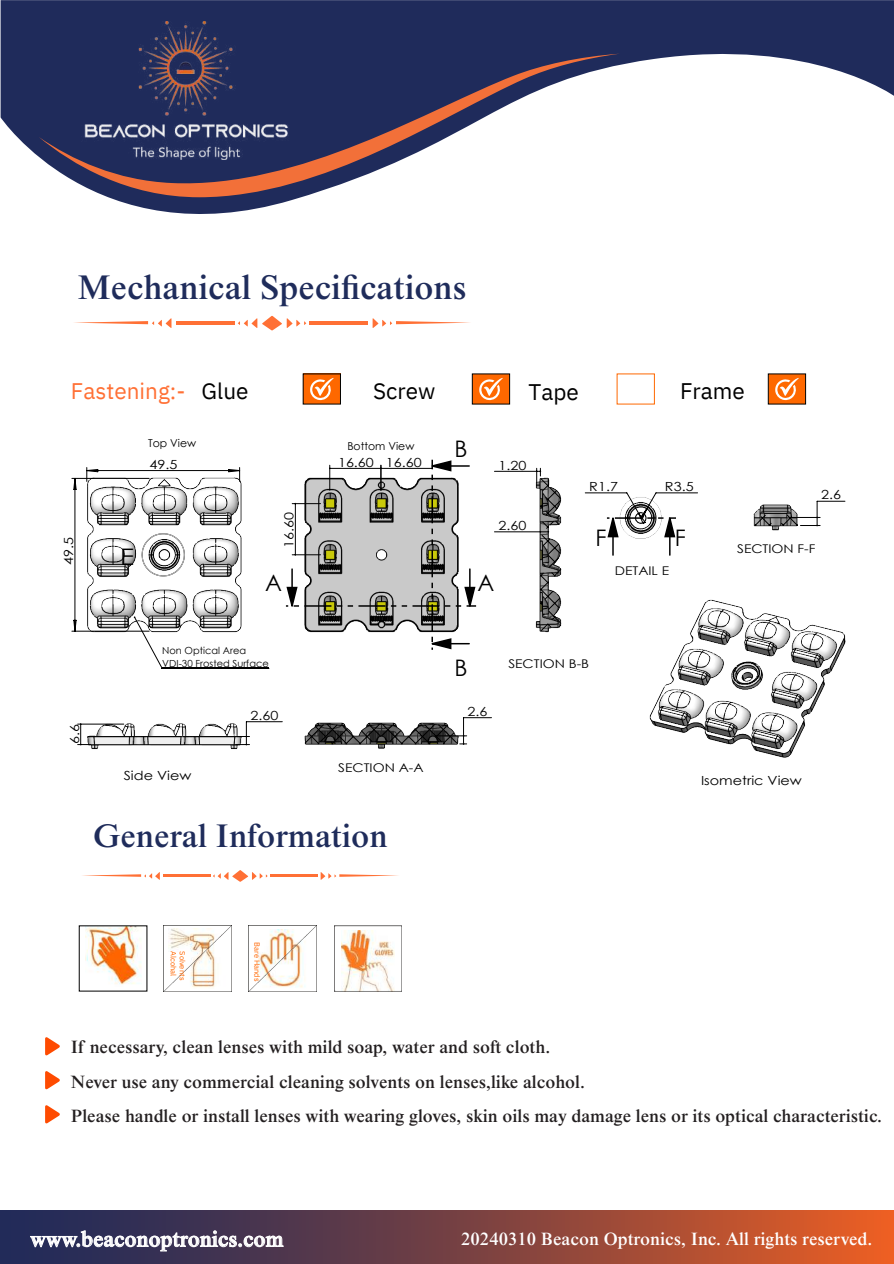
<style>
.page{position:relative;width:894px;height:1264px;background:#fff}
.page>*{position:absolute;margin:0;border:0;box-sizing:border-box;transform-origin:0 0}
.t1{font:500 34.5px "Times NRMT Pro";color:#1f2c5b}
.t2{font:500 33px "Times NRMT Pro";color:#1f2c5b}
.t3{font:22.8px "Century Gothic";color:#000}
.t4{font:22.8px "Century Gothic";color:#000;scale:1.15 1}
.t5{font:22.5px "IBM Plex Sans";color:#ff7035}
.t6{font:22.5px "IBM Plex Sans";color:#000}
.t7{font:500 21.75px "Times NRMT Pro";color:#fff}
.t8{font:500 18px/34.5px "Times NRMT Pro";color:#231f20}
.t9{font:500 18px "Times NRMT Pro";color:#fff}
.t10{font:12.6px "Century Gothic";color:#000;scale:1.15 1}
.t11{font:12px "Century Gothic";color:#000;scale:1.15 1}
.t12{font:10.95px "Century Gothic";color:#000}
.t13{font:9.75px/12.9px "Century Gothic";color:#000}
.t14{font:7.5px "IBM Plex Sans";color:#f60}
.s1{color:#000}
</style>
<div class="page">
<svg style="left:1px;top:0;width:892px;height:214px"></svg>
<svg style="left:39px;top:54px;width:580px;height:143px;fill:#1f2b5b"></svg>
<img style="left:81px;top:120px;width:208px;height:40px">
<img style="left:92px;top:22px;width:186px;height:97px">
<img style="left:176px;top:69px;width:19px;height:9px">
<hr style="left:174px;top:74px;width:24px;height:3px;background:#1f2c5b">
<div style="left:0;top:1210px;width:893px;height:53px;background:linear-gradient(to right,#10265e,#e35c26)"></div>
<svg style="left:30px;top:1230px;width:253px;height:21px"></svg>
<svg style="left:45px;top:1037px;width:15px;height:18px"></svg>
<svg style="left:45px;top:1071px;width:15px;height:17px"></svg>
<svg style="left:45px;top:1105px;width:15px;height:18px"></svg>
<svg style="left:238px;top:316px;width:68px;height:14px"></svg>
<svg style="left:372px;top:318px;width:98px;height:10px"></svg>
<hr style="left:309px;top:321px;width:59px;height:3px;background:#ff7035">
<svg style="left:74px;top:318px;width:97px;height:10px"></svg>
<hr style="left:176px;top:321px;width:58px;height:3px;background:#ff7035">
<svg style="left:213px;top:870px;width:54px;height:11px"></svg>
<svg style="left:320px;top:872px;width:78px;height:7px"></svg>
<hr style="left:270px;top:874px;width:47px;height:2px;background:#ff7035">
<svg style="left:82px;top:872px;width:78px;height:7px"></svg>
<hr style="left:163px;top:874px;width:47px;height:2px;background:#ff7035">
<div style="left:767px;top:374px;width:38px;height:30px;background:#fe6800"></div>
<svg style="left:775px;top:378px;width:23px;height:22px"></svg>
<div style="left:472px;top:374px;width:37px;height:30px;background:#fe6800"></div>
<svg style="left:479px;top:378px;width:23px;height:22px"></svg>
<div style="left:303px;top:374px;width:37px;height:30px;background:#fe6800"></div>
<svg style="left:310px;top:378px;width:23px;height:22px"></svg>
<img style="left:85px;top:927px;width:56px;height:58px">
<img style="left:163px;top:925px;width:68px;height:66px">
<img style="left:249px;top:925px;width:67px;height:66px">
<img style="left:169px;top:928px;width:56px;height:60px">
<img style="left:259px;top:929px;width:47px;height:59px">
<img style="left:334px;top:925px;width:67px;height:66px">
<img style="left:77px;top:723px;width:172px;height:26px">
<img style="left:752px;top:636px;width:94px;height:122px">
<svg style="left:235px;top:492px;width:610px;height:253px"></svg>
<hr style="left:78px;top:723px;width:46px;height:1px;background:#000">
<svg style="left:71px;top:467px;width:198px;height:202px"></svg>
<svg style="left:245px;top:516px;width:572px;height:229px"></svg>
<svg style="left:78px;top:723px;width:13px;height:22px"></svg>
<svg style="left:285px;top:459px;width:391px;height:191px"></svg>
<h1 class="t1" style="left:77px;top:266px;width:390px">Mechanical Specifications</h1>
<p class="t5" style="left:71px;top:373px;width:179px">Fastening:- <span class="s1">Glue</span></p>
<p class="t6" style="left:373px;top:373px;width:64px">Screw</p>
<p class="t6" style="left:528px;top:375px;width:52px">Tape</p>
<p class="t6" style="left:679px;top:373px;width:66px">Frame</p>
<p class="t10" style="left:60px;top:564px;width:26px;rotate:-90deg">49.5</p>
<p class="t12" style="left:148px;top:435px;width:50px">Top View</p>
<p class="t10" style="left:149px;top:455px;width:26px">49.5</p>
<p class="t4" style="left:120px;top:540px;width:14px">E</p>
<p class="t10" style="left:280px;top:548px;width:33px;rotate:-90deg">16.60</p>
<p class="t12" style="left:347px;top:438px;width:68px">Bottom View</p>
<p class="t10" style="left:338px;top:453px;width:33px">16.60</p>
<p class="t10" style="left:386px;top:453px;width:33px">16.60</p>
<p class="t3" style="left:454px;top:432px;width:15px">B</p>
<p class="t10" style="left:498px;top:456px;width:26px">1.20</p>
<p class="t10" style="left:498px;top:516px;width:26px">2.60</p>
<p class="t3" style="left:265px;top:566px;width:18px">A</p>
<p class="t3" style="left:477px;top:566px;width:18px">A</p>
<p class="t10" style="left:589px;top:477px;width:26px">R1.7</p>
<p class="t10" style="left:664px;top:477px;width:26px">R3.5</p>
<p class="t3" style="left:595px;top:521px;width:13px">F</p>
<p class="t3" style="left:674px;top:521px;width:13px">F</p>
<p class="t11" style="left:614px;top:562px;width:49px">DETAIL E</p>
<p class="t10" style="left:820px;top:486px;width:19px">2.6</p>
<p class="t11" style="left:737px;top:540px;width:70px">SECTION F-F</p>
<p class="t10" style="left:66px;top:744px;width:19px;rotate:-90deg">6.6</p>
<p class="t13" style="left:162px;top:643px;width:108px">Non Optical Area<br>VDI-30 Frosted Surface</p>
<p class="t3" style="left:454px;top:651px;width:15px">B</p>
<p class="t10" style="left:124px;top:766px;width:60px">Side View</p>
<p class="t10" style="left:250px;top:706px;width:26px">2.60</p>
<p class="t10" style="left:467px;top:702px;width:19px">2.6</p>
<p class="t11" style="left:338px;top:758px;width:76px">SECTION A-A</p>
<h2 class="t2" style="left:93px;top:816px;width:296px">General Information</h2>
<p class="t11" style="left:508px;top:655px;width:72px">SECTION B-B</p>
<p class="t10" style="left:700px;top:771px;width:89px">Isometric View</p>
<p class="t14" style="left:179px;top:951px;width:27px;rotate:90deg">Alcohal</p>
<p class="t14" style="left:188px;top:951px;width:30px;rotate:90deg">Solvents</p>
<p class="t14" style="left:263px;top:942px;width:41px;rotate:90deg">Bare Hands</p>
<p class="t8" style="left:71px;top:1030px;width:812px">If necessary, clean lenses with mild soap, water and soft cloth.<br>Never use any commercial cleaning solvents on lenses,like alcohol.<br>Please handle or install lenses with wearing gloves, skin oils may damage lens or its optical characteristic.</p>
<p class="t7" style="left:30px;top:1225px;width:254px">www.beaconoptronics.com</p>
<p class="t9" style="left:461px;top:1228px;width:412px">20240310 Beacon Optronics, Inc. All rights reserved.</p>
</div>
